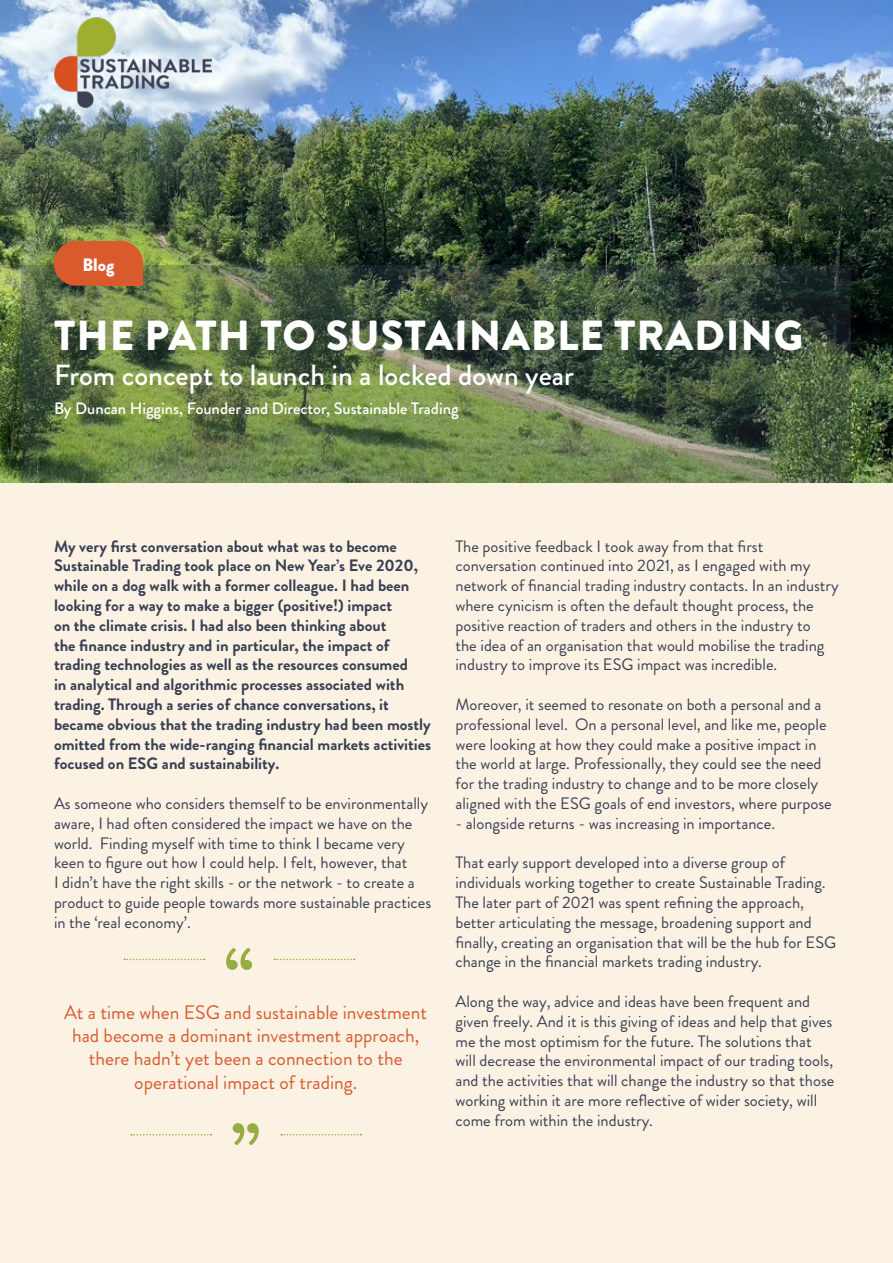
<style>
.page{position:relative;width:893px;height:1263px;background:#fbf2e3}
.page>*{position:absolute;margin:0;border:0;box-sizing:border-box;transform-origin:0 0}
.t1{font:700 75px "Brandon Grotesque";color:#95ad43}
.t2{font:900 42px "Brandon Grotesque";letter-spacing:.02em;color:#fff}
.t3{font:500 29.1px "Brandon Grotesque";color:#fff}
.t4{font:19.5px/23.4px "Brandon Grotesque";color:#da5a2e;text-align:center}
.t5{font:900 18px "Brandon Grotesque";color:#fff}
.t6{font:16.5px/19.8px "Brandon Grotesque";color:#384053}
.t7{font:700 16.5px/19.8px "Brandon Grotesque";color:#384053}
.t8{font:500 16.5px "Brandon Grotesque";color:#fff}
</style>
<div class="page">
<img style="left:0;top:0;width:893px;height:482px">
<svg style="left:22px;top:265px;width:829px;height:217px"></svg>
<div style="left:54px;top:241px;width:89px;height:45px;background:#da5a2e;border-radius:22px"></div>
<svg style="left:125px;top:268px;width:18px;height:18px"></svg>
<svg style="left:124px;top:959px;width:81px;height:1px"></svg>
<svg style="left:274px;top:959px;width:81px;height:1px"></svg>
<svg style="left:131px;top:1134px;width:80px;height:1px"></svg>
<svg style="left:281px;top:1134px;width:80px;height:1px"></svg>
<img style="left:54px;top:18px;width:157px;height:90px">
<p class="t5" style="left:83px;top:252px;width:33px">Blog</p>
<p class="t2" style="left:54px;top:306px;width:750px">THE PATH TO SUSTAINABLE TRADING</p>
<p class="t3" style="left:54px;top:355px;width:521px">From concept to launch in a locked down year</p>
<p class="t8" style="left:54px;top:396px;width:406px">By Duncan Higgins, Founder and Director, Sustainable Trading</p>
<p class="t7" style="left:54px;top:536px;width:379px">My very first conversation about what was to become Sustainable Trading took place on New Year’s Eve 2020, while on a dog walk with a former colleague. I had been looking for a way to make a bigger (positive!) impact<br>on the climate crisis. I had also been thinking about<br>the finance industry and in particular, the impact of trading technologies as well as the resources consumed<br>in analytical and algorithmic processes associated with trading. Through a series of chance conversations, it became obvious that the trading industry had been mostly omitted from the wide-ranging financial markets activities focused on ESG and sustainability.</p>
<p class="t6" style="left:54px;top:794px;width:379px">As someone who considers themself to be environmentally aware, I had often considered the impact we have on the world. Finding myself with time to think I became very keen to figure out how I could help. I felt, however, that<br>I didn’t have the right skills - or the network - to create a product to guide people towards more sustainable practices in the ‘real economy’.</p>
<p class="t1" style="left:224px;top:923px;width:31px">“</p>
<p class="t4" style="left:64px;top:1000px;width:364px">At a time when ESG and sustainable investment had become a dominant investment approach, there hadn’t yet been a connection to the operational impact of trading.</p>
<p class="t1" style="left:231px;top:1098px;width:31px">”</p>
<p class="t6" style="left:455px;top:536px;width:385px">The positive feedback I took away from that first conversation continued into 2021, as I engaged with my network of financial trading industry contacts. In an industry where cynicism is often the default thought process, the positive reaction of traders and others in the industry to<br>the idea of an organisation that would mobilise the trading industry to improve its ESG impact was incredible.</p>
<p class="t6" style="left:455px;top:695px;width:378px">Moreover, it seemed to resonate on both a personal and a professional level. On a personal level, and like me, people were looking at how they could make a positive impact in the world at large. Professionally, they could see the need for the trading industry to change and to be more closely aligned with the ESG goals of end investors, where purpose</p>
<p class="t6" style="left:455px;top:813px;width:321px">- alongside returns - was increasing in importance.</p>
<p class="t6" style="left:455px;top:853px;width:382px">That early support developed into a diverse group of individuals working together to create Sustainable Trading.<br>The later part of 2021 was spent refining the approach, better articulating the message, broadening support and finally, creating an organisation that will be the hub for ESG change in the financial markets trading industry.</p>
<p class="t6" style="left:455px;top:992px;width:380px">Along the way, advice and ideas have been frequent and given freely. And it is this giving of ideas and help that gives me the most optimism for the future. The solutions that will decrease the environmental impact of our trading tools, and the activities that will change the industry so that those working within it are more reflective of wider society, will come from within the industry.</p>
</div>
